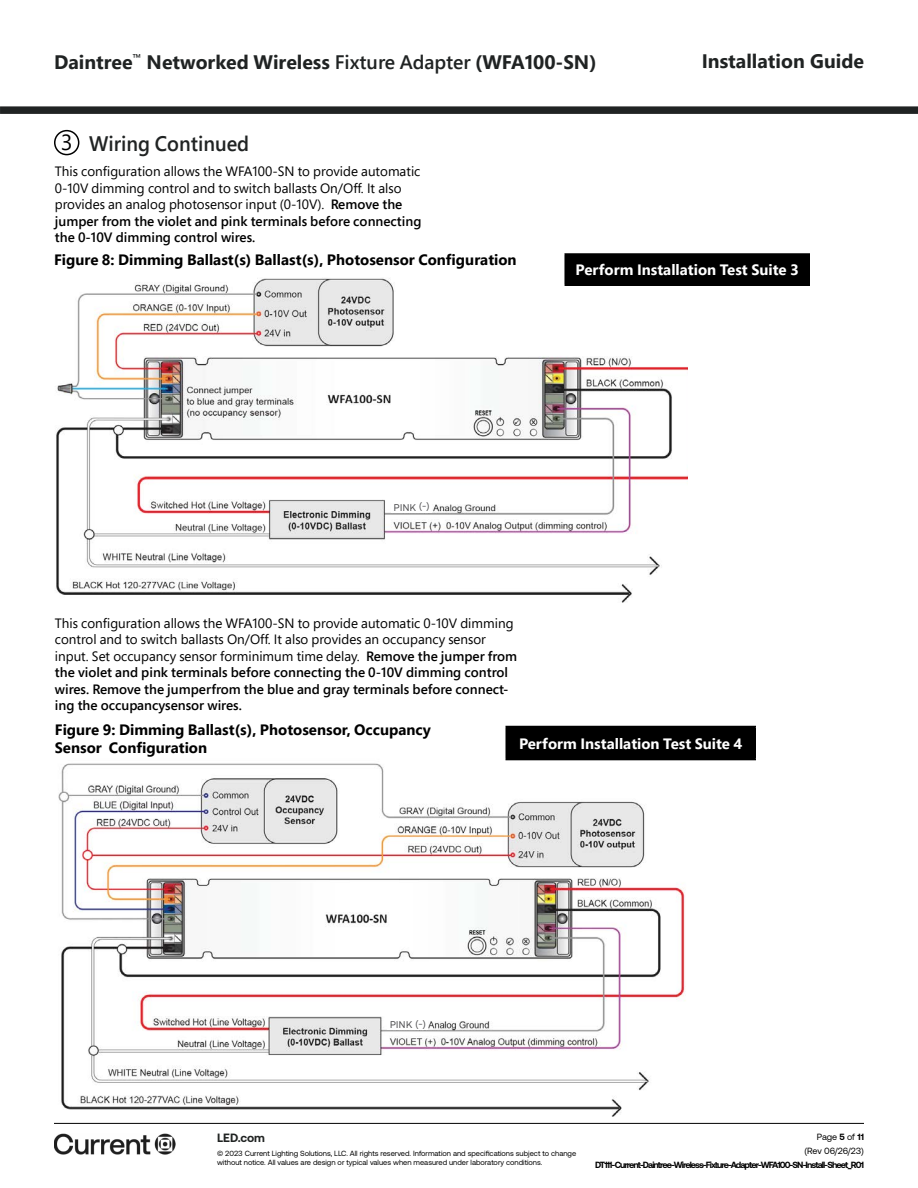
<style>
.page{position:relative;width:918px;height:1188px;background:#fff}
.page>*{position:absolute;margin:0;border:0;box-sizing:border-box;transform-origin:0 0}
.t1{font:600 21px "Segoe Pro";color:#202323;scale:.95 1}
.t2{font:700 19.5px "Segoe Pro";color:#202323}
.t3{font:700 19.5px "Segoe UI";color:#202323}
.t4{font:700 15px/18px "Segoe Pro";color:#000}
.t5{font:700 15px "Segoe Pro";color:#fff}
.t6{font:13.5px/16.5px "Segoe Pro";color:#000}
.t7{font:700 12px "Aeonik";color:#202322}
.t8{font:9.75px "Aeonik";letter-spacing:.05em;color:#4e4e50}
.t9{font:700 9px "Aeonik";letter-spacing:-.1em;color:#000}
.t10{font:9px/14.1px "Aeonik";color:#000;text-align:right}
.t11{font:7.5px/9.8px "Aeonik";color:#000}
.s1{font-weight:600}
.s2{font-weight:400;font-size:21.9px;color:#000}
.s3{font-weight:700}
</style>
<div class="page">
<div style="left:0;top:106px;width:918px;height:8px;background:#202323"></div>
<hr style="left:54px;top:1123px;width:810px;height:1px;background:#000">
<img style="left:54px;top:1133px;width:122px;height:22px">
<img style="left:58px;top:755px;width:630px;height:362px">
<div style="left:387px;top:1017px;width:40px;height:13px;background:#fff"></div>
<img style="left:56px;top:278px;width:631px;height:325px">
<div style="left:391px;top:501px;width:41px;height:12px;background:#fff"></div>
<div style="left:54px;top:130px;width:25px;height:25px;border:2px solid #000;border-radius:50%"></div>
<div style="left:565px;top:254px;width:244px;height:31px;background:#000"></div>
<hr style="left:564px;top:253px;width:246px;height:2px;background:#000">
<hr style="left:564px;top:255px;width:2px;height:29px;background:#000">
<hr style="left:808px;top:255px;width:2px;height:29px;background:#000">
<hr style="left:564px;top:284px;width:246px;height:2px;background:#000">
<div style="left:506px;top:727px;width:249px;height:33px;background:#000"></div>
<hr style="left:506px;top:726px;width:250px;height:1px;background:#000">
<hr style="left:754px;top:727px;width:2px;height:32px;background:#000">
<hr style="left:506px;top:759px;width:250px;height:1px;background:#000">
<h2 class="t2" style="left:54px;top:48px;width:544px">Daintree<sup>™</sup> Networked Wireless <span class="s1">Fixture Adapter</span> (WFA100-SN)</h2>
<h1 class="t1" style="left:61px;top:129px;width:200px"><span class="s2">3</span> Wiring Continued</h1>
<p class="t6" style="left:55px;top:163px;width:368px">This configuration allows the WFA100-SN to provide automatic 0-10V dimming control and to switch ballasts On/Off. It also provides an analog photosensor input (0-10V). <span class="s1">Remove the jumper from the violet and pink terminals before connecting the 0-10V dimming control wires.</span></p>
<h2 class="t3" style="left:702px;top:43px;width:164px">Installation Guide</h2>
<p class="t4" style="left:54px;top:250px;width:464px">Figure 8: Dimming Ballast(s) Ballast(s), Photosensor Configuration</p>
<p class="t5" style="left:576px;top:259px;width:225px">Perform Installation Test Suite 3</p>
<p class="t8" style="left:394px;top:502px;width:37px">PINK (-)</p>
<p class="t6" style="left:55px;top:614px;width:464px">This configuration allows the WFA100-SN to provide automatic 0-10V dimming control and to switch ballasts On/Off. It also provides an occupancy sensor input. Set occupancy sensor forminimum time delay. <span class="s1">Remove the jumper from the violet and pink terminals before connecting the 0-10V dimming control wires. Remove the jumperfrom the blue and gray terminals before connect&shy;ing the occupancysensor wires.</span></p>
<p class="t4" style="left:55px;top:720px;width:377px">Figure 9: Dimming Ballast(s), Photosensor, Occupancy<br>Sensor Configuration</p>
<p class="t5" style="left:519px;top:733px;width:225px">Perform Installation Test Suite 4</p>
<p class="t8" style="left:390px;top:1019px;width:37px">PINK (-)</p>
<p class="t7" style="left:217px;top:1131px;width:49px">LED.com</p>
<p class="t11" style="left:217px;top:1148px;width:361px">© 2023 Current Lighting Solutions, LLC. All rights reserved. Information and specifications subject to change without notice. All values are design or typical values when measured under laboratory conditions.</p>
<p class="t10" style="left:805px;top:1130px;width:61px">Page <span class="s3">5</span> of <span class="s3">11 </span>(Rev 06/26/23)</p>
<p class="t9" style="left:595px;top:1160px;width:270px">DT111-Current-Daintree-Wireless-Fixture-Adapter-WFA100-SN-Install-Sheet_R01</p>
</div>
